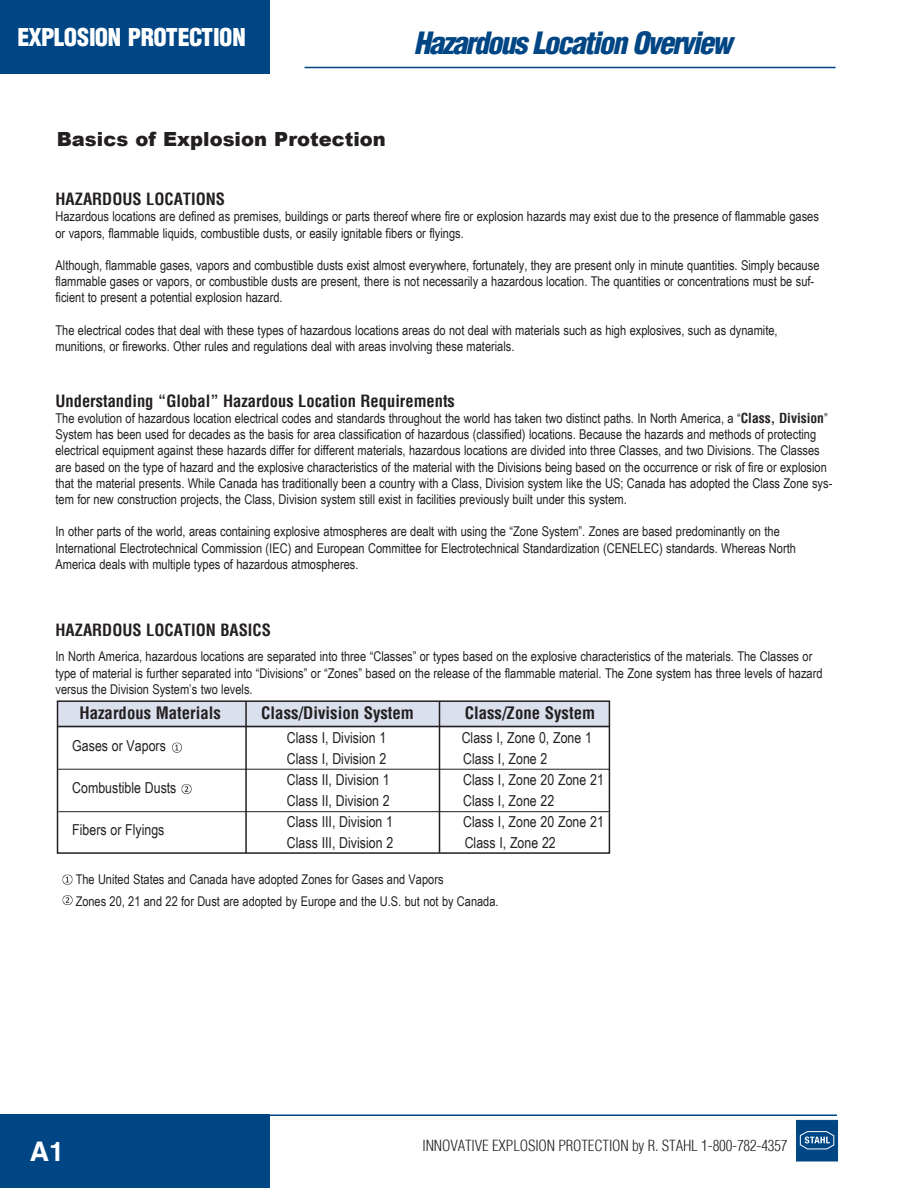
<style>
.page{position:relative;width:918px;height:1188px;background:#fff}
.page>*{position:absolute;margin:0;border:0;box-sizing:border-box;transform-origin:0 0}
.t1{font:italic 900 condensed 30px "Helvetica LT";letter-spacing:-.055em;color:#004684}
.t2{font:700 27px "Helvetica LT";color:#fff}
.t3{font:900 condensed 24px "Helvetica LT";letter-spacing:-.02em;color:#fff}
.t4{font:900 19.5px "Arial";color:#231f20}
.Bold_Subheader{font:700 condensed 16.8px "Helvetica LT";color:#231f20}
.Bold_HeaderKaps{font:700 condensed 16.5px "Helvetica LT";color:#231f20}
.t5{font:15.15px "Arial Narrow";color:#231f20}
.Body_text{font:300 condensed 15px "Helvetica LT";letter-spacing:-.01em;color:#231f20}
.t6{font:13.5px/16.2px "Arial Narrow";color:#231f20}
.t7{font:13.35px "Arial Narrow";color:#231f20}
.s1{font-family:"Helvetica LT";font-weight:700;font-stretch:condensed}
</style>
<div class="page">
<div style="left:0;top:0;width:270px;height:73px;background:#004684"></div>
<div style="left:0;top:1114px;width:270px;height:74px;background:#004684"></div>
<hr style="left:0;top:1114px;width:837px;height:2px;background:#004684">
<hr style="left:304px;top:67px;width:532px;height:1px;background:#004684">
<div style="left:796px;top:1120px;width:42px;height:41px;background:#004684"></div>
<svg style="left:800px;top:1131px;width:34px;height:19px"></svg>
<div style="left:58px;top:701px;width:551px;height:26px;background:#dae0ed"></div>
<div style="left:57px;top:700px;width:553px;height:154px;border:2px solid #231f20"></div>
<hr style="left:245px;top:701px;width:2px;height:152px;background:#231f20">
<hr style="left:439px;top:701px;width:1px;height:152px;background:#231f20">
<hr style="left:58px;top:811px;width:551px;height:1px;background:#231f20">
<hr style="left:58px;top:769px;width:551px;height:1px;background:#231f20">
<hr style="left:58px;top:726px;width:551px;height:1px;background:#231f20">
<img style="left:181px;top:784px;width:11px;height:10px">
<img style="left:172px;top:742px;width:10px;height:11px">
<img style="left:62px;top:874px;width:11px;height:31px">
<p class="t3" style="left:18px;top:22px;width:230px">EXPLOSION PROTECTION</p>
<p class="t1" style="left:414px;top:24px;width:320px">Hazardous Location Overview</p>
<p class="t4" style="left:57px;top:124px;width:331px">Basics of Explosion Protection</p>
<p class="Bold_HeaderKaps" style="left:56px;top:189px;width:171px">HAZARDOUS LOCATIONS</p>
<p class="t6" style="left:56px;top:208px;width:765px">Hazardous locations are defined as premises, buildings or parts thereof where fire or explosion hazards may exist due to the presence of flammable gases or vapors, flammable liquids, combustible dusts, or easily ignitable fibers or flyings.</p>
<p class="t6" style="left:56px;top:257px;width:765px">Although, flammable gases, vapors and combustible dusts exist almost everywhere, fortunately, they are present only in minute quantities. Simply because flammable gases or vapors, or combustible dusts are present, there is not necessarily a hazardous location. The quantities or concentrations must be suf&shy;ficient to present a potential explosion hazard.</p>
<p class="t6" style="left:56px;top:321px;width:724px">The electrical codes that deal with these types of hazardous locations areas do not deal with materials such as high explosives, such as dynamite, munitions, or fireworks. Other rules and regulations deal with areas involving these materials.</p>
<p class="Bold_HeaderKaps" style="left:56px;top:390px;width:401px">Understanding “Global” Hazardous Location Requirements</p>
<p class="t6" style="left:56px;top:410px;width:778px">The evolution of hazardous location electrical codes and standards throughout the world has taken two distinct paths. In North America, a “<span class="s1">Class, Division</span>” System has been used for decades as the basis for area classification of hazardous (classified) locations. Because the hazards and methods of protecting electrical equipment against these hazards differ for different materials, hazardous locations are divided into three Classes, and two Divisions. The Classes are based on the type of hazard and the explosive characteristics of the material with the Divisions being based on the occurrence or risk of fire or explosion that the material presents. While Canada has traditionally been a country with a Class, Division system like the US; Canada has adopted the Class Zone sys&shy;tem for new construction projects, the Class, Division system still exist in facilities previously built under this system.</p>
<p class="t6" style="left:56px;top:523px;width:742px">In other parts of the world, areas containing explosive atmospheres are dealt with using the “Zone System”. Zones are based predominantly on the<br>International Electrotechnical Commission (IEC) and European Committee for Electrotechnical Standardization (CENELEC) standards. Whereas North<br>America deals with multiple types of hazardous atmospheres.</p>
<p class="Bold_HeaderKaps" style="left:56px;top:620px;width:217px">HAZARDOUS LOCATION BASICS</p>
<p class="t6" style="left:56px;top:648px;width:769px">In North America, hazardous locations are separated into three “Classes” or types based on the explosive characteristics of the materials. The Classes or type of material is further separated into “Divisions” or “Zones” based on the release of the flammable material. The Zone system has three levels of hazard versus the Division System’s two levels.</p>
<p class="Bold_Subheader" style="left:80px;top:703px;width:143px">Hazardous Materials</p>
<p class="Bold_Subheader" style="left:261px;top:703px;width:154px">Class/Division System</p>
<p class="Bold_Subheader" style="left:465px;top:703px;width:132px">Class/Zone System</p>
<p class="t5" style="left:72px;top:734px;width:95px">Gases or Vapors</p>
<p class="t5" style="left:287px;top:727px;width:101px">Class I, Division 1</p>
<p class="t5" style="left:462px;top:727px;width:132px">Class I, Zone 0, Zone 1</p>
<p class="t5" style="left:287px;top:748px;width:101px">Class I, Division 2</p>
<p class="t5" style="left:463px;top:748px;width:86px">Class I, Zone 2</p>
<p class="t5" style="left:72px;top:776px;width:106px">Combustible Dusts</p>
<p class="t5" style="left:287px;top:769px;width:104px">Class II, Division 1</p>
<p class="t5" style="left:463px;top:769px;width:142px">Class I, Zone 20 Zone 21</p>
<p class="t5" style="left:287px;top:790px;width:104px">Class II, Division 2</p>
<p class="t5" style="left:463px;top:790px;width:93px">Class I, Zone 22</p>
<p class="t5" style="left:287px;top:811px;width:108px">Class III, Division 1</p>
<p class="t5" style="left:463px;top:811px;width:142px">Class I, Zone 20 Zone 21</p>
<p class="t5" style="left:287px;top:832px;width:108px">Class III, Division 2</p>
<p class="t5" style="left:465px;top:832px;width:93px">Class I, Zone 22</p>
<p class="t7" style="left:76px;top:870px;width:369px">The United States and Canada have adopted Zones for Gases and Vapors</p>
<p class="t7" style="left:76px;top:892px;width:424px">Zones 20, 21 and 22 for Dust are adopted by Europe and the U.S. but not by Canada.</p>
<p class="t5" style="left:72px;top:818px;width:94px">Fibers or Flyings</p>
<p class="t2" style="left:30px;top:1135px;width:36px">A1</p>
<p class="Body_text" style="left:423px;top:1136px;width:366px">INNOVATIVE EXPLOSION PROTECTION by R. STAHL 1-800-782-4357</p>
</div>
